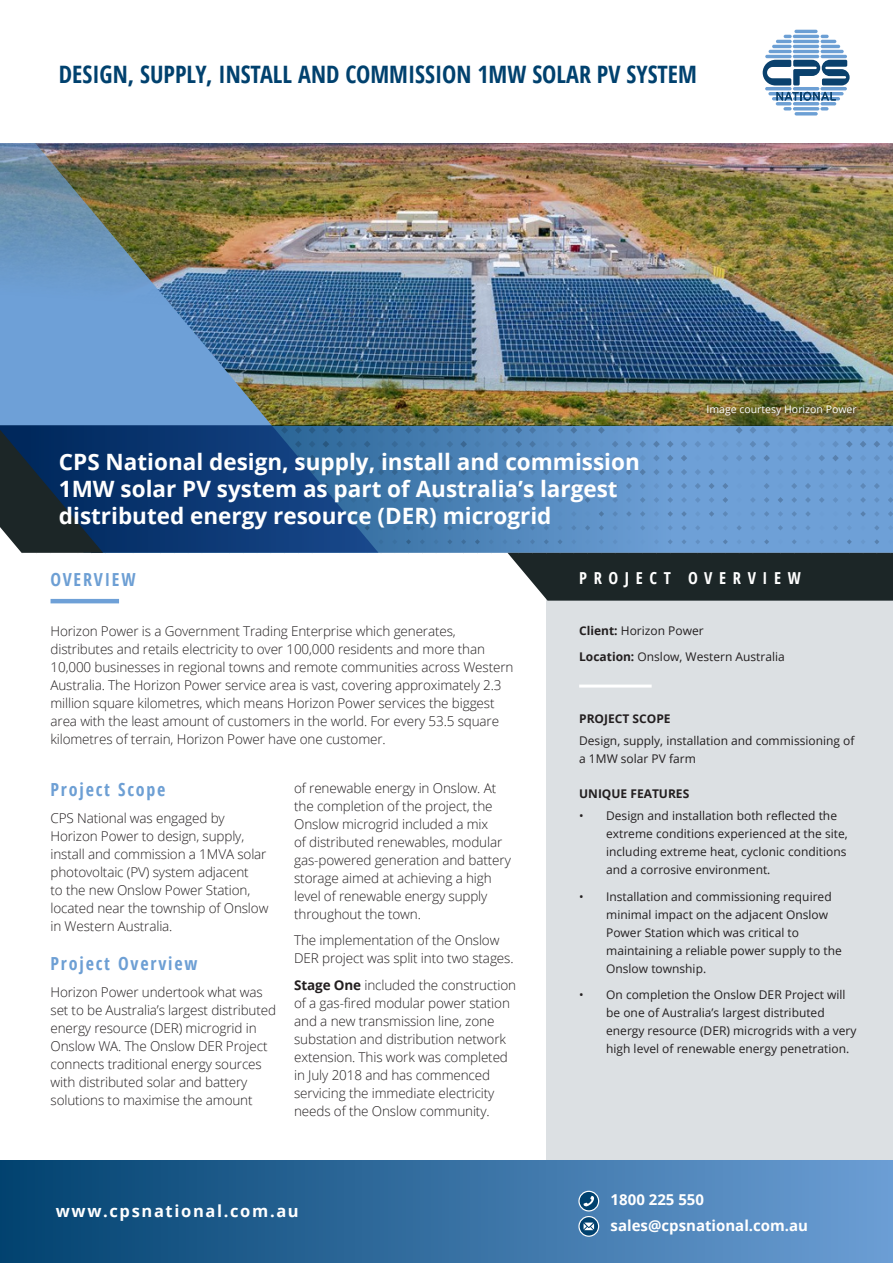
<style>
.page{position:relative;width:893px;height:1263px;background:#fff}
.page>*{position:absolute;margin:0;border:0;box-sizing:border-box;transform-origin:0 0}
.t1{font:700 24px "Open Sans Condensed";color:#00416e}
.t2{font:700 22.5px/27px "Open Sans";color:#fff}
.t3{font:700 18px "Open Sans Condensed";letter-spacing:.1em;color:#6d9fd4}
.t4{font:700 16.5px "Open Sans";letter-spacing:.1em;color:#fff}
.H1_Overview{font:700 16.5px "Open Sans Condensed";letter-spacing:.4em;color:#fff}
.t5{font:700 15px/25.5px "Open Sans";color:#fff}
.Paragraph{font:300 13.5px/18px "Open Sans";letter-spacing:-.01em;color:#231f20}
.Paragraph_Overview{font:12px/18px "Open Sans";color:#231f20}
.H2_Overview{font:700 12px "Open Sans";color:#231f20}
.Image_Caption_Text{font:10.5px "Open Sans";color:#fff}
.s1{font-weight:700}
</style>
<div class="page">
<img style="left:378px;top:143px;width:515px;height:282px">
<div style="left:547px;top:554px;width:346px;height:607px;background:#dce0e3"></div>
<svg style="left:507px;top:553px;width:386px;height:48px;background:#293334"></svg>
<img style="left:0;top:143px;width:378px;height:461px">
<svg style="left:109px;top:425px;width:784px;height:128px;background:#4576ad"></svg>
<svg style="left:0;top:414px;width:109px;height:190px"></svg>
<hr style="left:579px;top:684px;width:73px;height:3px;background:#fff">
<hr style="left:51px;top:599px;width:68px;height:4px;background:#6ea0d7">
<div style="left:705px;top:403px;width:157px;height:19px;background:#231f20;opacity:.9"></div>
<div style="left:0;top:1161px;width:893px;height:102px;background:linear-gradient(to right,#01426f,#6c9ed5)"></div>
<svg style="left:579px;top:1191px;width:20px;height:20px"></svg>
<div style="left:578px;top:1191px;width:21px;height:20px;border:1px solid #fff;border-radius:50%"></div>
<svg style="left:579px;top:1216px;width:20px;height:20px"></svg>
<div style="left:578px;top:1216px;width:21px;height:21px;border:1px solid #fff;border-radius:50%"></div>
<svg style="left:583px;top:1196px;width:11px;height:10px"></svg>
<svg style="left:584px;top:1222px;width:10px;height:8px"></svg>
<hr style="left:794px;top:30px;width:24px;height:3px;background:#6c9fd4;border-radius:2px">
<hr style="left:793px;top:35px;width:26px;height:3px;background:#6c9fd4;border-radius:2px">
<hr style="left:793px;top:40px;width:26px;height:3px;background:#6c9fd4;border-radius:2px">
<hr style="left:793px;top:45px;width:26px;height:3px;background:#6c9fd4;border-radius:2px">
<hr style="left:793px;top:50px;width:26px;height:3px;background:#6c9fd4;border-radius:2px">
<hr style="left:793px;top:55px;width:26px;height:3px;background:#6c9fd4;border-radius:2px">
<svg style="left:784px;top:35px;width:8px;height:3px"></svg>
<hr style="left:776px;top:40px;width:16px;height:3px;background:#6c9fd4;border-radius:2px">
<hr style="left:772px;top:45px;width:20px;height:3px;background:#6c9fd4;border-radius:2px">
<hr style="left:768px;top:50px;width:24px;height:3px;background:#6c9fd4;border-radius:2px">
<hr style="left:765px;top:55px;width:27px;height:3px;background:#6c9fd4;border-radius:2px">
<svg style="left:821px;top:35px;width:8px;height:3px"></svg>
<hr style="left:821px;top:40px;width:15px;height:3px;background:#6c9fd4;border-radius:2px">
<hr style="left:821px;top:45px;width:19px;height:3px;background:#6c9fd4;border-radius:2px">
<hr style="left:821px;top:50px;width:23px;height:3px;background:#6c9fd4;border-radius:2px">
<hr style="left:821px;top:55px;width:26px;height:3px;background:#6c9fd4;border-radius:2px">
<svg style="left:795px;top:112px;width:23px;height:4px"></svg>
<hr style="left:793px;top:107px;width:26px;height:3px;background:#6c9fd4;border-radius:2px">
<hr style="left:793px;top:102px;width:26px;height:3px;background:#6c9fd4;border-radius:2px">
<hr style="left:793px;top:87px;width:26px;height:3px;background:#6c9fd4;border-radius:2px">
<svg style="left:820px;top:107px;width:8px;height:3px"></svg>
<hr style="left:820px;top:102px;width:16px;height:3px;background:#6c9fd4;border-radius:2px">
<hr style="left:820px;top:97px;width:20px;height:3px;background:#6c9fd4;border-radius:2px">
<hr style="left:820px;top:92px;width:24px;height:3px;background:#6c9fd4;border-radius:2px">
<hr style="left:820px;top:87px;width:27px;height:3px;background:#6c9fd4;border-radius:2px">
<svg style="left:783px;top:107px;width:9px;height:3px"></svg>
<hr style="left:776px;top:102px;width:16px;height:3px;background:#6c9fd4;border-radius:2px">
<hr style="left:772px;top:97px;width:20px;height:3px;background:#6c9fd4;border-radius:2px">
<hr style="left:768px;top:92px;width:24px;height:3px;background:#6c9fd4;border-radius:2px">
<hr style="left:765px;top:87px;width:27px;height:3px;background:#6c9fd4;border-radius:2px">
<svg style="left:776px;top:92px;width:60px;height:9px"></svg>
<svg style="left:763px;top:60px;width:87px;height:25px"></svg>
<h1 class="t1" style="left:59px;top:58px;width:640px">DESIGN, SUPPLY, INSTALL AND COMMISSION 1MW SOLAR PV SYSTEM</h1>
<h2 class="t2" style="left:59px;top:448px;width:582px">CPS National design, supply, install and commission<br>1MW solar PV system as part of Australia’s largest distributed energy resource (DER) microgrid</h2>
<p class="Image_Caption_Text" style="left:707px;top:402px;width:152px">Image courtesy Horizon Power</p>
<h3 class="t3" style="left:51px;top:567px;width:87px">OVERVIEW</h3>
<p class="Paragraph" style="left:51px;top:621px;width:464px">Horizon Power is a Government Trading Enterprise which generates, distributes and retails electricity to over 100,000 residents and more than 10,000 businesses in regional towns and remote communities across Western Australia. The Horizon Power service area is vast, covering approximately 2.3 million square kilometres, which means Horizon Power services the biggest area with the least amount of customers in the world. For every 53.5 square kilometres of terrain, Horizon Power have one customer.</p>
<h3 class="t3" style="left:51px;top:777px;width:117px">Project Scope</h3>
<p class="Paragraph" style="left:51px;top:808px;width:219px">CPS National was engaged by<br>Horizon Power to design, supply, install and commission a 1MVA solar photovoltaic (PV) system adjacent<br>to the new Onslow Power Station, located near the township of Onslow in Western Australia.</p>
<h3 class="t3" style="left:51px;top:951px;width:148px">Project Overview</h3>
<p class="Paragraph" style="left:51px;top:982px;width:227px">Horizon Power undertook what was set to be Australia’s largest distributed energy resource (DER) microgrid in Onslow WA. The Onslow DER Project connects traditional energy sources with distributed solar and battery solutions to maximise the amount</p>
<p class="Paragraph" style="left:294px;top:778px;width:218px">of renewable energy in Onslow. At the completion of the project, the<br>Onslow microgrid included a mix<br>of distributed renewables, modular gas-powered generation and battery storage aimed at achieving a high level of renewable energy supply throughout the town.</p>
<p class="Paragraph" style="left:294px;top:931px;width:221px">The implementation of the Onslow<br>DER project was split into two stages.</p>
<p class="Paragraph" style="left:294px;top:975px;width:224px"><span class="s1">Stage One</span> included the construction of a gas-fired modular power station and a new transmission line, zone substation and distribution network extension. This work was completed in July 2018 and has commenced servicing the immediate electricity needs of the Onslow community.</p>
<p class="H1_Overview" style="left:579px;top:567px;width:223px">PROJECT OVERVIEW</p>
<p class="Paragraph_Overview" style="left:579px;top:621px;width:126px"><span class="s1">Client:</span> Horizon Power</p>
<p class="Paragraph_Overview" style="left:579px;top:647px;width:207px"><span class="s1">Location:</span> Onslow, Western Australia</p>
<p class="H2_Overview" style="left:579px;top:710px;width:93px">PROJECT SCOPE</p>
<p class="Paragraph_Overview" style="left:579px;top:731px;width:277px">Design, supply, installation and commissioning of a 1MW solar PV farm</p>
<p class="H2_Overview" style="left:579px;top:785px;width:112px">UNIQUE FEATURES</p>
<p class="Paragraph_Overview" style="left:606px;top:806px;width:243px;text-indent:-27px">• Design and installation both reflected the extreme conditions experienced at the site, including extreme heat, cyclonic conditions and a corrosive environment.</p>
<p class="Paragraph_Overview" style="left:606px;top:887px;width:237px;text-indent:-27px">• Installation and commissioning required minimal impact on the adjacent Onslow Power Station which was critical to maintaining a reliable power supply to the Onslow township.</p>
<p class="Paragraph_Overview" style="left:606px;top:985px;width:252px;text-indent:-27px">• On completion the Onslow DER Project will be one of Australia’s largest distributed energy resource (DER) microgrids with a very high level of renewable energy penetration.</p>
<p class="t4" style="left:56px;top:1199px;width:245px">www.cpsnational.com.au</p>
<p class="t5" style="left:611px;top:1186px;width:199px">1800 225 550 sales@cpsnational.com.au</p>
</div>
